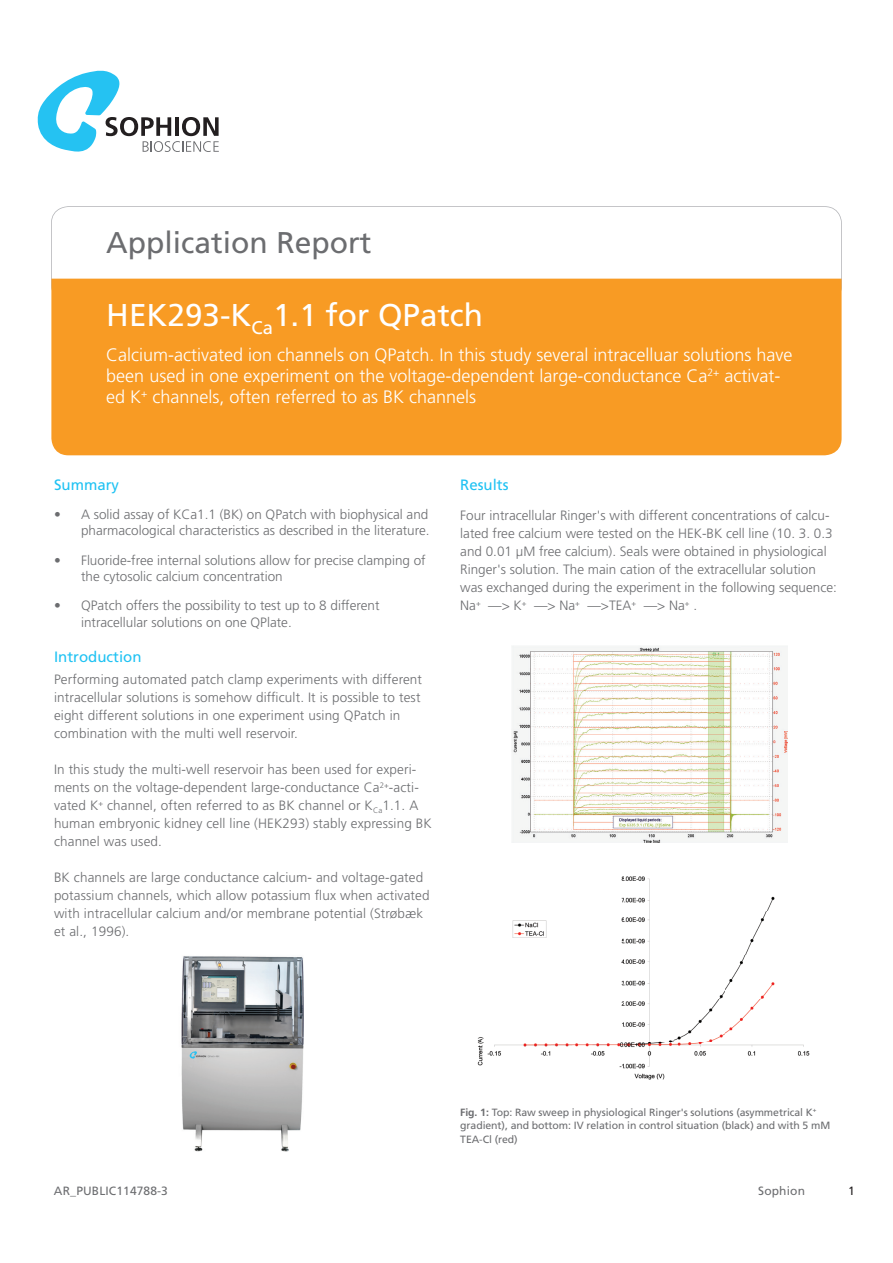
<style>
.page{position:relative;width:893px;height:1263px;background:#fff}
.page>*{position:absolute;margin:0;border:0;box-sizing:border-box;transform-origin:0 0}
.t1{font:31.5px "Frutiger LT Std";color:#fff}
.t2{font:30px "Frutiger LT Std";color:#6c6d70}
.t3{font:300 18px/21px "Frutiger LT Std";color:#fff}
.t4{font:15px "Frutiger LT Std";color:#1fc2f3}
.t5{font:300 13.5px/18px "Frutiger LT Std";letter-spacing:.01em;color:#6c6d70}
.t6{font:12px "Frutiger LT Std";letter-spacing:.01em;color:#6c6d70}
.t7{font:12px "Frutiger LT Std";color:#231f20}
.t8{font:10.5px/13.5px "Frutiger LT Std";letter-spacing:-.01em;color:#6c6d70}
.s1{font-weight:700}
</style>
<div class="page">
<svg style="left:51px;top:206px;width:791px;height:73px"></svg>
<div style="left:51px;top:279px;width:791px;height:176px;background:#f89b24"></div>
<img style="left:181px;top:956px;width:123px;height:196px">
<svg style="left:37px;top:70px;width:182px;height:82px"></svg>
<img style="left:512px;top:646px;width:275px;height:196px">
<img style="left:477px;top:876px;width:333px;height:204px">
<h2 class="t2" style="left:106px;top:225px;width:267px">Application Report</h2>
<h1 class="t1" style="left:106px;top:297px;width:378px">HEK293-K<sub>Ca</sub>1.1 for QPatch</h1>
<h3 class="t3" style="left:106px;top:344px;width:688px">Calcium-activated ion channels on QPatch. In this study several intracelluar solutions have been used in one experiment on the voltage-dependent large-conductance Ca<sup>2+</sup> activat&shy;ed K<sup>+</sup> channels, often referred to as BK channels</h3>
<p class="t4" style="left:54px;top:476px;width:67px">Summary</p>
<p class="t5" style="left:54px;top:506px;width:377px;line-height:16.5px;text-align:right">• A solid assay of KCa1.1 (BK) on QPatch with biophysical and pharmacological characteristics as described in the literature.</p>
<p class="t5" style="left:81px;top:552px;width:346px;line-height:16.5px;text-indent:-27px">• Fluoride-free internal solutions allow for precise clamping of the cytosolic calcium concentration</p>
<p class="t5" style="left:81px;top:598px;width:300px;line-height:16.5px;text-indent:-27px">• QPatch offers the possibility to test up to 8 different intracellular solutions on one QPlate.</p>
<p class="t4" style="left:54px;top:648px;width:89px">Introduction</p>
<p class="t5" style="left:54px;top:671px;width:370px">Performing automated patch clamp experiments with different intracellular solutions is somehow difficult. It is possible to test eight different solutions in one experiment using QPatch in combination with the multi well reservoir.</p>
<p class="t5" style="left:54px;top:761px;width:379px">In this study the multi-well reservoir has been used for experi&shy;ments on the voltage-dependent large-conductance Ca<sup>2+</sup>-acti&shy;vated K<sup>+</sup> channel, often referred to as BK channel or K<sub>Ca</sub>1.1. A human embryonic kidney cell line (HEK293) stably expressing BK channel was used.</p>
<p class="t5" style="left:54px;top:869px;width:377px">BK channels are large conductance calcium- and voltage-gated potassium channels, which allow potassium flux when activated with intracellular calcium and/or membrane potential (Strøbæk et al., 1996).</p>
<p class="t4" style="left:460px;top:476px;width:50px">Results</p>
<p class="t5" style="left:460px;top:507px;width:378px">Four intracellular Ringer's with different concentrations of calcu&shy;lated free calcium were tested on the HEK-BK cell line (10. 3. 0.3 and 0.01 µM free calcium). Seals were obtained in physiological Ringer's solution. The main cation of the extracellular solution was exchanged during the experiment in the following sequence:<br>Na<sup>+</sup> —&gt; K<sup>+</sup> —&gt; Na<sup>+</sup> —&gt;TEA<sup>+</sup> —&gt; Na<sup>+</sup> .</p>
<p class="t8" style="left:460px;top:1105px;width:371px"><span class="s1">Fig. 1:</span> Top: Raw sweep in physiological Ringer's solutions (asymmetrical K<sup>+ </sup>gradient), and bottom: IV relation in control situation (black) and with 5 mM<br>TEA-Cl (red)</p>
<p class="t6" style="left:54px;top:1184px;width:115px">AR_PUBLIC114788-3</p>
<p class="t6" style="left:758px;top:1184px;width:48px">Sophion</p>
<p class="t7" style="left:848px;top:1184px;width:8px">1</p>
</div>
